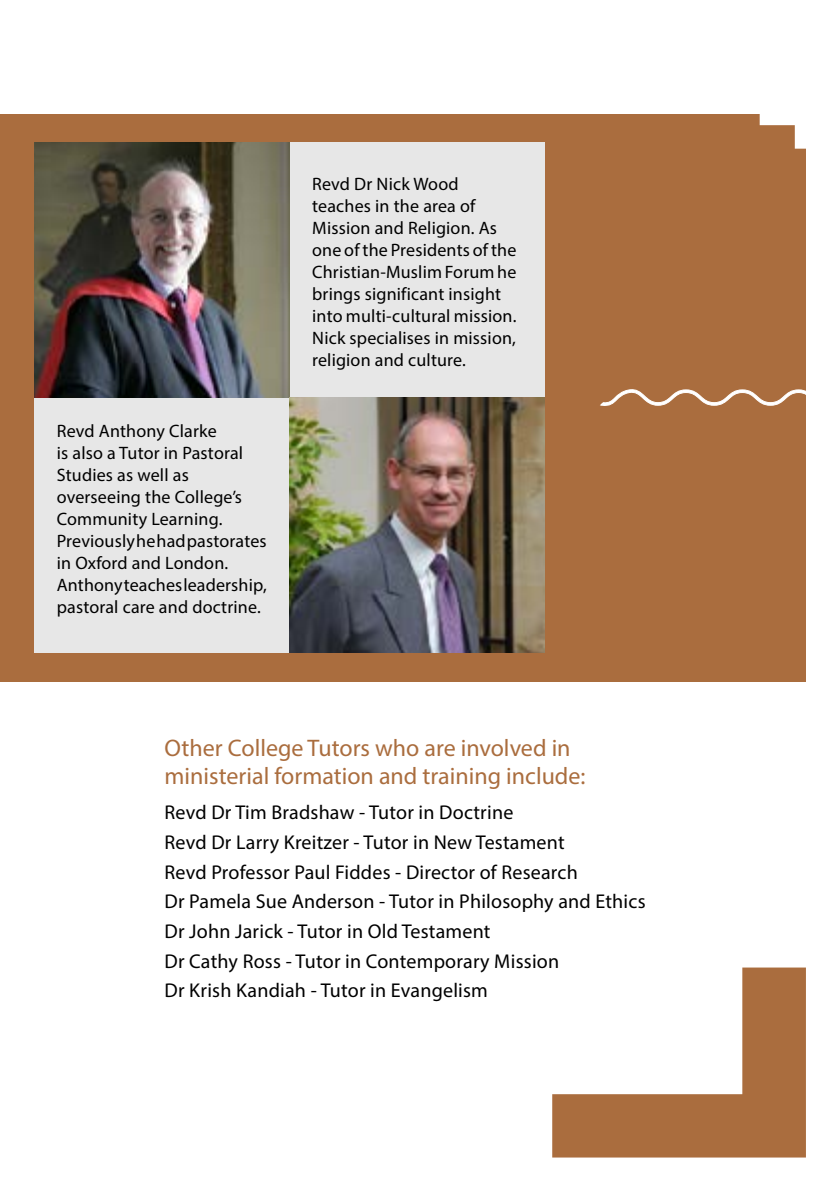
<style>
.page{position:relative;width:840px;height:1191px;background:#fff}
.page>*{position:absolute;margin:0;border:0;box-sizing:border-box;transform-origin:0 0}
.t1{font:24px/28px "Myriad Pro";color:#aa6d3e}
.t2{font:20px/29.6px "Myriad Pro";letter-spacing:.01em;color:#000}
.t3{font:18px/22px "Myriad Pro";letter-spacing:.01em;color:#000}
</style>
<div class="page">
<div style="left:0;top:114px;width:805px;height:567px;background:#aa6d3e"></div>
<svg style="left:759px;top:114px;width:47px;height:35px"></svg>
<div style="left:289px;top:142px;width:255px;height:255px;background:#e7e7e7"></div>
<div style="left:34px;top:397px;width:255px;height:256px;background:#e7e7e7"></div>
<img style="left:34px;top:142px;width:255px;height:255px">
<img style="left:289px;top:397px;width:255px;height:256px">
<svg style="left:552px;top:967px;width:253px;height:190px"></svg>
<svg style="left:600px;top:388px;width:206px;height:19px"></svg>
<p class="t3" style="left:57px;top:419px;width:211px">Revd Anthony Clarke<br>is also a Tutor in Pastoral<br>Studies as well as overseeing the College’s<br>Community Learning.<br>Previously he had pastorates in Oxford and London.<br>Anthony teaches leadership, pastoral care and doctrine.</p>
<p class="t3" style="left:312px;top:173px;width:206px">Revd Dr N ick Wood teaches in the area of<br>Mission and Religion. As one of the Presidents of the<br>Christian-Muslim Forum he brings significant insight into multi-cultural mission.<br>N ick specialises in mission, religion and culture.</p>
<h1 class="t1" style="left:164px;top:733px;width:422px">Other College Tutors who are involved in ministerial formation and training include:</h1>
<p class="t2" style="left:164px;top:797px;width:482px">Revd Dr Tim Bradshaw - Tutor in Doctrine<br>Revd Dr Larry Kreitzer - Tutor in New Testament<br>Revd Professor Paul Fiddes - Director of Research<br>Dr Pamela Sue Anderson - Tutor in Philosophy and Ethics Dr John Jarick - Tutor in Old Testament<br>Dr Cathy Ross - Tutor in Contemporary Mission<br>Dr Krish Kandiah - Tutor in Evangelism</p>
</div>
